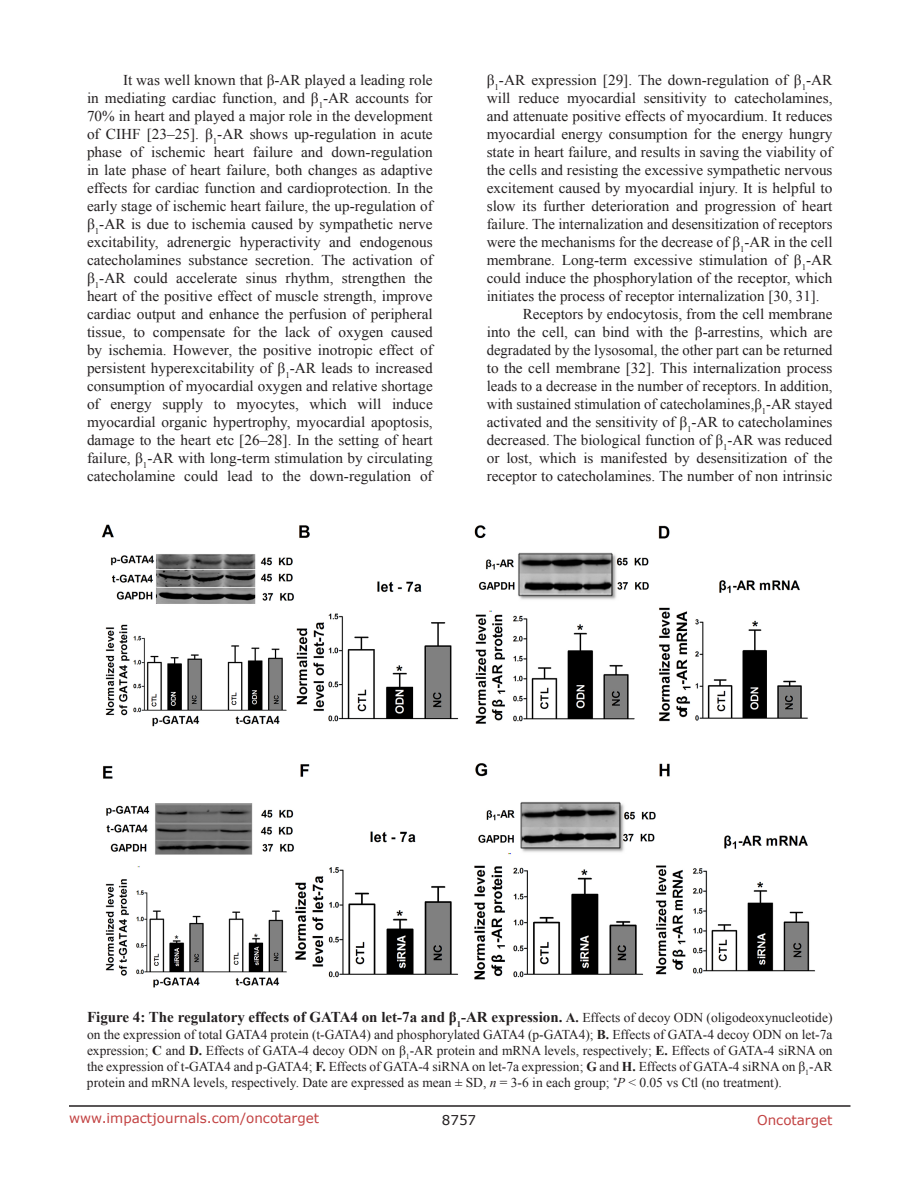
<style>
.page{position:relative;width:918px;height:1188px;background:#fff}
.page>*{position:absolute;margin:0;border:0;box-sizing:border-box;transform-origin:0 0}
.BodyText{font:15px/18px "Times New Roman";color:#231f20;text-align:justify}
.figuretext{font:700 15px "Times New Roman";color:#231f20}
.figuretext-2{font:13.5px/16.2px "Times New Roman";color:#231f20;text-align:justify}
.t1{font:13.5px "Verdana";color:#c24141}
.t2{font:13.5px "Verdana";color:#231f20}
.s1{font-size:13.5px}
.s2{font-weight:400;font-size:13.5px}
.s3{font-weight:700}
.s4{font-style:italic}
</style>
<div class="page">
<hr style="left:69px;top:1105px;width:781px;height:2px;background:#231f20">
<img style="left:101px;top:524px;width:714px;height:464px">
<p class="BodyText" style="left:87px;top:71px;width:347px;text-indent:36px">It was well known that β-AR played a leading role in mediating cardiac function, and β<sub>1</sub>-AR accounts for 70% in heart and played a major role in the development of CIHF [23–25]. β<sub>1</sub>-AR shows up-regulation in acute phase of ischemic heart failure and down-regulation in late phase of heart failure, both changes as adaptive effects for cardiac function and cardioprotection. In the early stage of ischemic heart failure, the up-regulation of β<sub>1</sub>-AR is due to ischemia caused by sympathetic nerve excitability, adrenergic hyperactivity and endogenous catecholamines substance secretion. The activation of β<sub>1</sub>-AR could accelerate sinus rhythm, strengthen the heart of the positive effect of muscle strength, improve cardiac output and enhance the perfusion of peripheral tissue, to compensate for the lack of oxygen caused by ischemia. However, the positive inotropic effect of persistent hyperexcitability of β<sub>1</sub>-AR leads to increased consumption of myocardial oxygen and relative shortage of energy supply to myocytes, which will induce myocardial organic hypertrophy, myocardial apoptosis, damage to the heart etc [26–28]. In the setting of heart failure, β<sub>1</sub>-AR with long-term stimulation by circulating catecholamine could lead to the down-regulation of</p>
<p class="BodyText" style="left:487px;top:71px;width:347px">β<sub>1</sub>-AR expression [29]. The down-regulation of β<sub>1</sub>-AR will reduce myocardial sensitivity to catecholamines, and attenuate positive effects of myocardium. It reduces myocardial energy consumption for the energy hungry state in heart failure, and results in saving the viability of the cells and resisting the excessive sympathetic nervous excitement caused by myocardial injury. It is helpful to slow its further deterioration and progression of heart failure. The internalization and desensitization of receptors were the mechanisms for the decrease of β<sub>1</sub>-AR in the cell membrane. Long-term excessive stimulation of β<sub>1</sub>-AR could induce the phosphorylation of the receptor, which initiates the process of receptor internalization [30, 31].</p>
<p class="BodyText" style="left:487px;top:305px;width:347px;text-indent:36px">Receptors by endocytosis, from the cell membrane into the cell, can bind with the β-arrestins, which are degradated by the lysosomal, the other part can be returned to the cell membrane [32]. This internalization process leads to a decrease in the number of receptors. In addition, with sustained stimulation of catecholamines,β<sub>1</sub>-AR stayed activated and the sensitivity of β<sub>1</sub>-AR to catecholamines decreased. The biological function of β<sub>1</sub>-AR was reduced or lost, which is manifested by desensitization of the receptor to catecholamines. The number of non intrinsic</p>
<p class="figuretext" style="left:87px;top:1007px;width:747px">Figure 4: The regulatory effects of GATA4 on let-7a and β<sub>1</sub>-AR expression. <span class="s1">A.</span> <span class="s2">Effects of decoy ODN (oligodeoxynucleotide)</span></p>
<p class="figuretext-2" style="left:87px;top:1026px;width:747px">on the expression of total GATA4 protein (t-GATA4) and phosphorylated GATA4 (p-GATA4); <span class="s3">B.</span> Effects of GATA-4 decoy ODN on let-7a expression; <span class="s3">C</span> and <span class="s3">D.</span> Effects of GATA-4 decoy ODN on β<sub>1</sub>-AR protein and mRNA levels, respectively; <span class="s3">E.</span> Effects of GATA-4 siRNA on the expression of t-GATA4 and p-GATA4; <span class="s3">F.</span> Effects of GATA-4 siRNA on let-7a expression; <span class="s3">G</span> and <span class="s3">H.</span> Effects of GATA-4 siRNA on β<sub>1</sub>-AR protein and mRNA levels, respectively. Date are expressed as mean ± SD, <span class="s4">n</span> = 3-6 in each group; <sup>*</sup><span class="s4">P</span> &lt; 0.05 vs Ctl (no treatment).</p>
<p class="t1" style="left:69px;top:1109px;width:252px">www.impactjournals.com/oncotarget</p>
<p class="t2" style="left:442px;top:1111px;width:36px">8757</p>
<p class="t1" style="left:757px;top:1111px;width:77px">Oncotarget</p>
</div>
